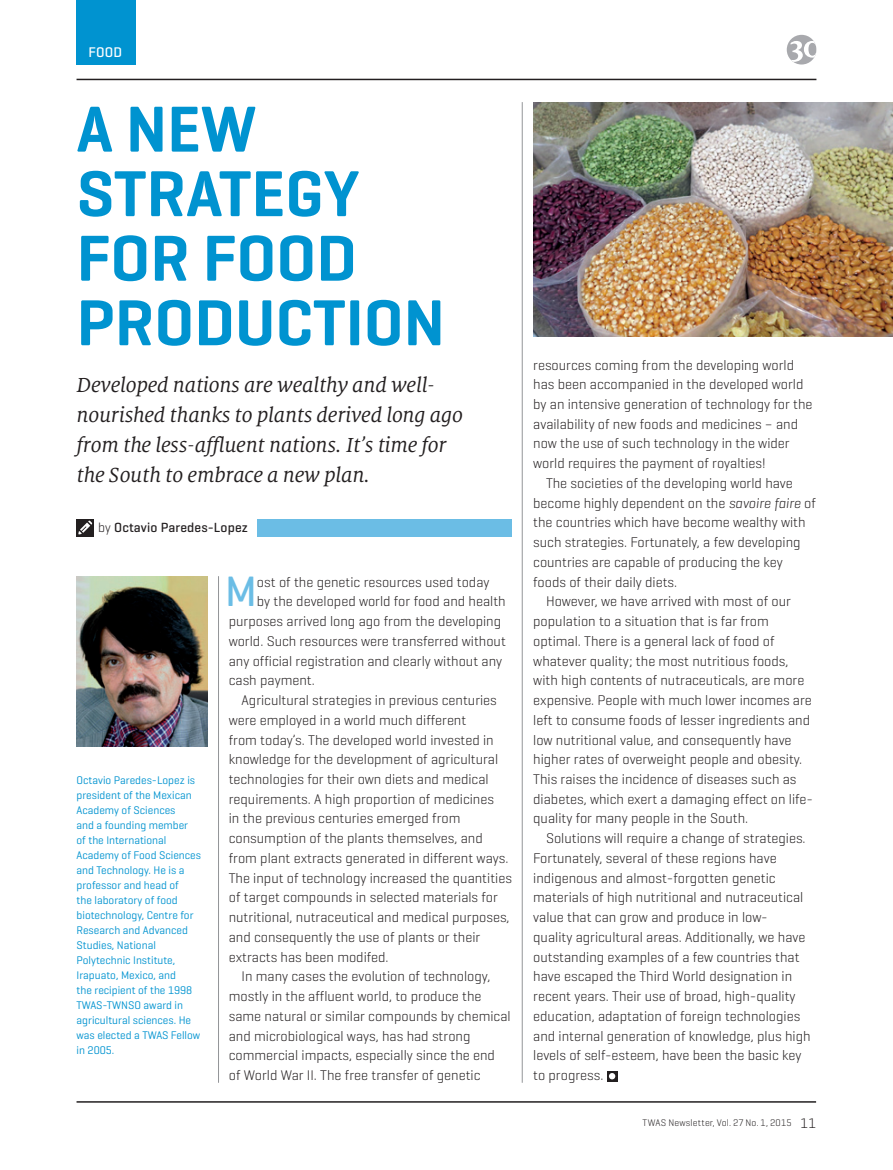
<style>
.page{position:relative;width:893px;height:1170px;background:#fff}
.page>*{position:absolute;margin:0;border:0;box-sizing:border-box;transform-origin:0 0}
.t1{font:600 66px/64.5px "Geogrotesque";color:#0093d0}
.Testo_-_Capolettera{font:500 43.2px "Geogrotesque";color:#6bbde5}
.Intro{font:italic 22.5px/30px "Milo Serif OT";letter-spacing:-.01em;color:#231f20}
.Testo{font:300 14.25px/19.8px "Geogrotesque";color:#231f20}
.Testo_-_Capolettera-2{font:300 14.25px "Geogrotesque";color:#231f20}
.t2{font:500 14.25px "Geogrotesque";color:#fff}
.t3{font:500 13.5px "Geogrotesque";letter-spacing:.01em;color:#231f20}
.BIO{font:11.25px/15px "Geogrotesque";color:#0093d0}
.t4{font:300 9.75px "Geogrotesque";letter-spacing:.02em;color:#231f20}
.s1{font-weight:300}
.s2{font-style:italic}
.s3{font-size:14.25px}
</style>
<div class="page">
<hr style="left:77px;top:79px;width:739px;height:1px;background:#231f20">
<hr style="left:77px;top:1101px;width:739px;height:1px;background:#231f20">
<div style="left:77px;top:0;width:59px;height:64px;background:#0093d0"></div>
<div style="left:787px;top:35px;width:29px;height:29px;background:#a8a9ad;border-radius:50%"></div>
<svg style="left:790px;top:41px;width:26px;height:21px"></svg>
<hr style="left:218px;top:576px;width:1px;height:506px;background:#939598">
<hr style="left:522px;top:102px;width:1px;height:980px;background:#939598">
<svg style="left:607px;top:1071px;width:10px;height:10px"></svg>
<svg style="left:609px;top:1072px;width:6px;height:7px"></svg>
<div style="left:257px;top:519px;width:255px;height:17px;background:#6bbde5"></div>
<div style="left:77px;top:519px;width:17px;height:17px;background:#231f20"></div>
<svg style="left:78px;top:520px;width:14px;height:14px"></svg>
<img style="left:77px;top:576px;width:131px;height:170px">
<img style="left:533px;top:102px;width:360px;height:234px">
<p class="t2" style="left:88px;top:43px;width:35px">FOOD</p>
<p class="t1" style="left:77px;top:96px;width:370px">A NEW<br>STRATEGY<br>FOR FOOD<br>PRODUCTION</p>
<p class="Intro" style="left:77px;top:370px;width:388px">Developed nations are wealthy and well&shy;nourished thanks to plants derived long ago from the less-affluent nations. It’s time for the South to embrace a new plan.</p>
<p class="t3" style="left:98px;top:519px;width:151px"><span class="s1">by</span> Octavio Paredes-Lopez</p>
<p class="BIO" style="left:77px;top:772px;width:126px">Octavio Paredes-Lopez is president of the Mexican<br>Academy of Sciences<br>and a founding member<br>of the International<br>Academy of Food Sciences and Technology. He is a professor and head of<br>the laboratory of food biotechnology, Centre for<br>Research and Advanced<br>Studies, National<br>Polytechnic Institute,<br>Irapuato, Mexico, and<br>the recipient of the 1998<br>TWAS-TWNSO award in agricultural sciences. He was elected a TWAS Fellow in 2005.</p>
<p class="Testo_-_Capolettera" style="left:225px;top:564px;width:33px">M</p>
<p class="Testo_-_Capolettera-2" style="left:257px;top:573px;width:234px">ost of the genetic resources used today</p>
<p class="Testo_-_Capolettera-2" style="left:257px;top:592px;width:250px">by the developed world for food and health</p>
<p class="Testo_-_Capolettera-2" style="left:229px;top:612px;width:274px">purposes arrived long ago from the developing</p>
<p class="Testo_-_Capolettera-2" style="left:229px;top:632px;width:279px">world. Such resources were transferred without</p>
<p class="Testo_-_Capolettera-2" style="left:229px;top:651px;width:275px">any official registration and clearly without any</p>
<p class="Testo_-_Capolettera-2" style="left:229px;top:671px;width:87px">cash payment.</p>
<p class="Testo" style="left:229px;top:689px;width:285px;text-indent:13px">Agricultural strategies in previous centuries were employed in a world much different<br>from today’s. The developed world invested in knowledge for the development of agricultural technologies for their own diets and medical requirements. A high proportion of medicines<br>in the previous centuries emerged from consumption of the plants themselves, and from plant extracts generated in different ways.<br>The input of technology increased the quantities of target compounds in selected materials for nutritional, nutraceutical and medical purposes, and consequently the use of plants or their extracts has been modifed.</p>
<p class="Testo" style="left:229px;top:966px;width:283px;text-indent:13px">In many cases the evolution of technology, mostly in the affluent world, to produce the same natural or similar compounds by chemical and microbiological ways, has had strong commercial impacts, especially since the end<br>of World War II. The free transfer of genetic</p>
<p class="Testo" style="left:533px;top:354px;width:281px">resources coming from the developing world has been accompanied in the developed world by an intensive generation of technology for the availability of new foods and medicines – and now the use of such technology in the wider world requires the payment of royalties!</p>
<p class="Testo" style="left:533px;top:472px;width:284px;text-indent:13px">The societies of the developing world have become highly dependent on the <span class="s2">savoire faire</span> of the countries which have become wealthy with such strategies. Fortunately, a few developing countries are capable of producing the key foods of their daily diets.</p>
<p class="Testo" style="left:533px;top:591px;width:281px;text-indent:13px">However, we have arrived with most of our population to a situation that is far from optimal. There is a general lack of food of whatever quality; the most nutritious foods, with high contents of nutraceuticals, are more expensive. People with much lower incomes are left to consume foods of lesser ingredients and low nutritional value, and consequently have higher rates of overweight people and obesity.<br>This raises the incidence of diseases such as diabetes, which exert a damaging effect on life&shy;quality for many people in the South.</p>
<p class="Testo" style="left:533px;top:828px;width:279px;text-indent:13px">Solutions will require a change of strategies.<br>Fortunately, several of these regions have indigenous and almost-forgotten genetic materials of high nutritional and nutraceutical value that can grow and produce in low-<br>quality agricultural areas. Additionally, we have outstanding examples of a few countries that have escaped the Third World designation in recent years. Their use of broad, high-quality education, adaptation of foreign technologies and internal generation of knowledge, plus high levels of self-esteem, have been the basic key to progress.</p>
<p class="t4" style="left:643px;top:1116px;width:175px">TWAS Newsletter, Vol. 27 No. 1, 2015 <span class="s3">11</span></p>
</div>
